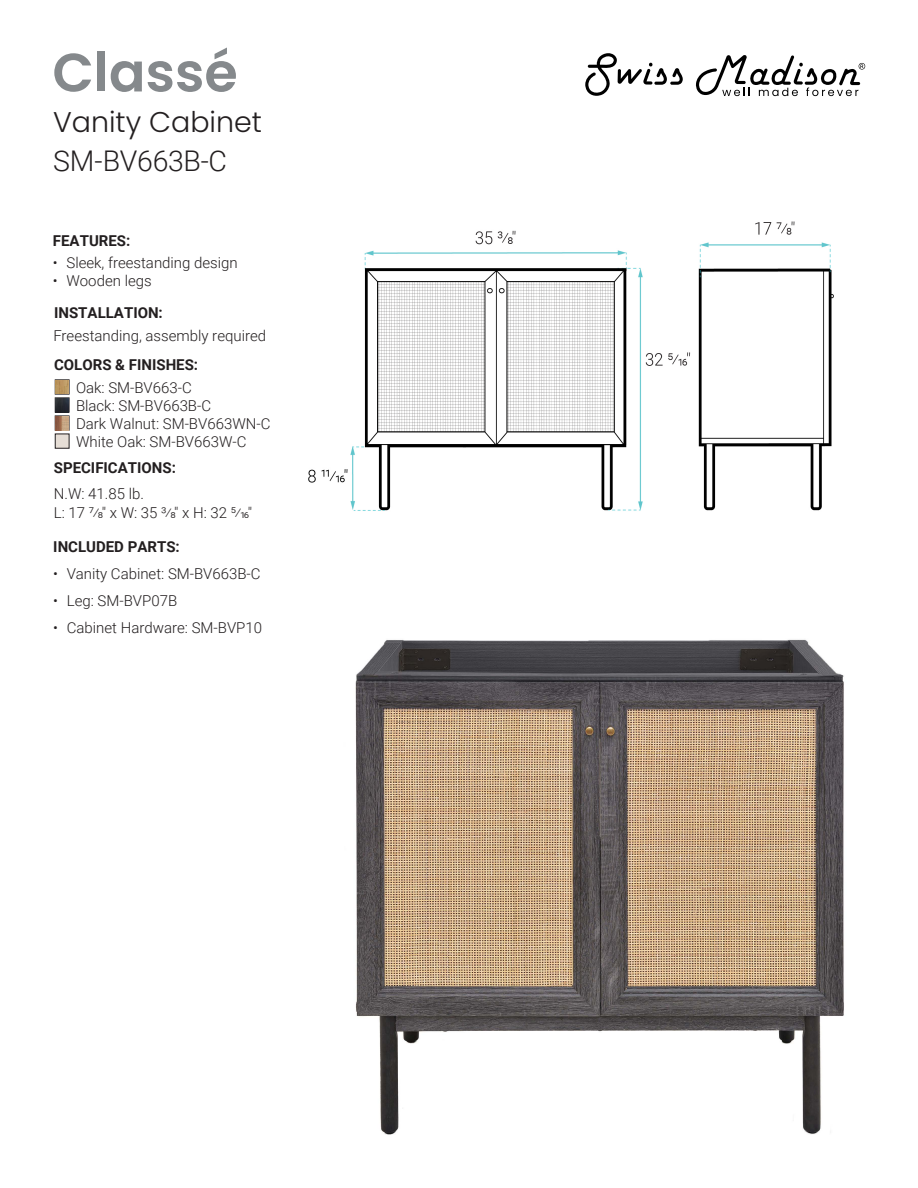
<style>
.page{position:relative;width:918px;height:1188px;background:#fff}
.page>*{position:absolute;margin:0;border:0;box-sizing:border-box;transform-origin:0 0}
.t1{font:600 54px "Poppins";color:#85898c}
.t2{font:300 28.5px "Poppins";color:#231f20}
.t3{font:300 28.5px "Roboto";letter-spacing:-.01em;color:#231f20}
.t4{font:300 15px/18px "Roboto";color:#231f20}
.t5{font:700 15px "Roboto";color:#231f20}
</style>
<div class="page">
<img style="left:355px;top:639px;width:489px;height:496px">
<svg style="left:585px;top:53px;width:98px;height:43px"></svg>
<svg style="left:696px;top:55px;width:169px;height:41px"></svg>
<img style="left:55px;top:380px;width:14px;height:14px">
<img style="left:55px;top:398px;width:14px;height:14px">
<img style="left:55px;top:416px;width:14px;height:14px">
<div style="left:55px;top:434px;width:14px;height:14px;background:#e6ded6;border:1px solid #231f20"></div>
<img style="left:308px;top:221px;width:526px;height:290px">
<h1 class="t1" style="left:52px;top:41px;width:187px">Classé</h1>
<h2 class="t2" style="left:53px;top:105px;width:210px">Vanity Cabinet</h2>
<h2 class="t3" style="left:53px;top:141px;width:176px">SM-BV663B-C</h2>
<p class="t5" style="left:53px;top:230px;width:79px">FEATURES:</p>
<p class="t4" style="left:53px;top:253px;width:186px">• Sleek, freestanding design</p>
<p class="t4" style="left:53px;top:271px;width:100px">• Wooden legs</p>
<p class="t5" style="left:54px;top:302px;width:110px">INSTALLATION:</p>
<p class="t4" style="left:53px;top:326px;width:214px">Freestanding, assembly required</p>
<p class="t5" style="left:54px;top:355px;width:146px">COLORS &amp; FINISHES:</p>
<p class="t4" style="left:76px;top:378px;width:196px">Oak: SM-BV663-C<br>Black: SM-BV663B-C<br>Dark Walnut: SM-BV663WN-C<br>White Oak: SM-BV663W-C</p>
<p class="t5" style="left:54px;top:457px;width:124px">SPECIFICATIONS:</p>
<p class="t4" style="left:54px;top:483px;width:200px;line-height:19.5px">N.W: 41.85 lb.<br>L: 17 7⁄8" x W: 35 ³⁄8" x H: 32 5⁄16"</p>
<p class="t5" style="left:53px;top:537px;width:128px">INCLUDED PARTS:</p>
<p class="t4" style="left:53px;top:565px;width:209px">• Vanity Cabinet: SM-BV663B-C</p>
<p class="t4" style="left:53px;top:592px;width:125px">• Leg: SM-BVP07B</p>
<p class="t4" style="left:53px;top:619px;width:210px">• Cabinet Hardware: SM-BVP10</p>
</div>
